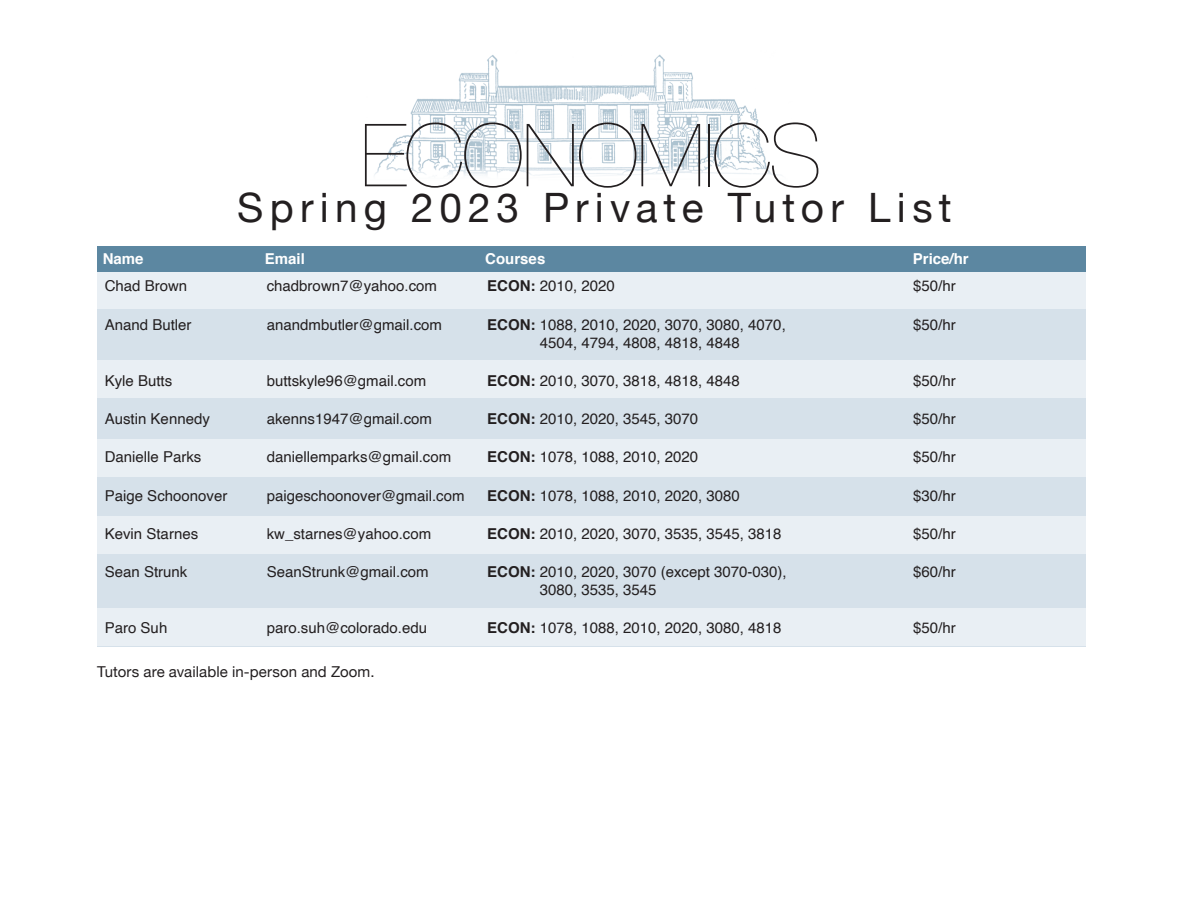
<style>
.page{position:relative;width:1188px;height:918px;background:#fff}
.page>*{position:absolute;margin:0;border:0;box-sizing:border-box;transform-origin:0 0}
.t1{font:200 87.3px "Helvetica Neue";letter-spacing:-.03em;color:#231f20}
.t2{font:40.5px "Helvetica Neue";letter-spacing:.155em;color:#231f20}
.t3{font:15px "Helvetica";color:#231f20}
.t4{font:15px "Helvetica Neue";letter-spacing:.01em;color:#231f20}
.t5{font:700 15px "Helvetica";color:#fff}
.s1{font-weight:700}
</style>
<div class="page">
<div style="left:97px;top:246px;width:988px;height:400px;background:#d6e1ea"></div>
<img style="left:374px;top:54px;width:403px;height:122px">
<div style="left:97px;top:439px;width:988px;height:38px;background:#e9eff4"></div>
<div style="left:97px;top:267px;width:988px;height:42px;background:#e9eff4"></div>
<div style="left:97px;top:360px;width:988px;height:38px;background:#e9eff4"></div>
<div style="left:97px;top:516px;width:988px;height:38px;background:#e9eff4"></div>
<div style="left:97px;top:608px;width:988px;height:38px;background:#e9eff4"></div>
<div style="left:97px;top:246px;width:988px;height:25px;background:#5c87a1"></div>
<p class="t1" style="left:360px;top:88px;width:464px">ECONOMICS</p>
<p class="t2" style="left:237px;top:178px;width:716px">Spring 2023 Private Tutor List</p>
<p class="t5" style="left:103px;top:247px;width:42px">Name</p>
<p class="t5" style="left:265px;top:247px;width:42px">Email</p>
<p class="t5" style="left:485px;top:247px;width:62px">Courses</p>
<p class="t5" style="left:913px;top:247px;width:57px">Price/hr</p>
<p class="t3" style="left:105px;top:275px;width:84px">Chad Brown</p>
<p class="t3" style="left:267px;top:275px;width:172px">chadbrown7@yahoo.com</p>
<p class="t3" style="left:487px;top:275px;width:129px"><span class="s1">ECON:</span> 2010, 2020</p>
<p class="t3" style="left:913px;top:275px;width:44px">$50/hr</p>
<p class="t3" style="left:105px;top:313px;width:88px">Anand Butler</p>
<p class="t3" style="left:267px;top:313px;width:177px">anandmbutler@gmail.com</p>
<p class="t3" style="left:487px;top:313px;width:300px"><span class="s1">ECON:</span> 1088, 2010, 2020, 3070, 3080, 4070,</p>
<p class="t3" style="left:913px;top:313px;width:44px">$50/hr</p>
<p class="t3" style="left:540px;top:331px;width:202px">4504, 4794, 4808, 4818, 4848</p>
<p class="t3" style="left:105px;top:369px;width:69px">Kyle Butts</p>
<p class="t3" style="left:267px;top:369px;width:161px">buttskyle96@gmail.com</p>
<p class="t3" style="left:487px;top:369px;width:254px"><span class="s1">ECON:</span> 2010, 3070, 3818, 4818, 4848</p>
<p class="t3" style="left:913px;top:369px;width:44px">$50/hr</p>
<p class="t3" style="left:105px;top:407px;width:107px">Austin Kennedy</p>
<p class="t3" style="left:267px;top:407px;width:167px">akenns1947@gmail.com</p>
<p class="t3" style="left:487px;top:407px;width:212px"><span class="s1">ECON:</span> 2010, 2020, 3545, 3070</p>
<p class="t3" style="left:913px;top:407px;width:44px">$50/hr</p>
<p class="t3" style="left:105px;top:446px;width:98px">Danielle Parks</p>
<p class="t3" style="left:267px;top:446px;width:186px">daniellemparks@gmail.com</p>
<p class="t3" style="left:487px;top:446px;width:212px"><span class="s1">ECON:</span> 1078, 1088, 2010, 2020</p>
<p class="t3" style="left:913px;top:446px;width:44px">$50/hr</p>
<p class="t3" style="left:105px;top:484px;width:124px">Paige Schoonover</p>
<p class="t3" style="left:267px;top:484px;width:199px">paigeschoonover@gmail.com</p>
<p class="t3" style="left:487px;top:484px;width:254px"><span class="s1">ECON:</span> 1078, 1088, 2010, 2020, 3080</p>
<p class="t3" style="left:913px;top:484px;width:44px">$30/hr</p>
<p class="t3" style="left:105px;top:522px;width:95px">Kevin Starnes</p>
<p class="t3" style="left:267px;top:522px;width:166px">kw_starnes@yahoo.com</p>
<p class="t3" style="left:487px;top:522px;width:296px"><span class="s1">ECON:</span> 2010, 2020, 3070, 3535, 3545, 3818</p>
<p class="t3" style="left:913px;top:522px;width:44px">$50/hr</p>
<p class="t3" style="left:105px;top:560px;width:84px">Sean Strunk</p>
<p class="t3" style="left:267px;top:560px;width:163px">SeanStrunk@gmail.com</p>
<p class="t3" style="left:487px;top:560px;width:301px"><span class="s1">ECON:</span> 2010, 2020, 3070 (except 3070-030),</p>
<p class="t3" style="left:913px;top:560px;width:44px">$60/hr</p>
<p class="t3" style="left:540px;top:578px;width:118px">3080, 3535, 3545</p>
<p class="t3" style="left:105px;top:617px;width:64px">Paro Suh</p>
<p class="t3" style="left:267px;top:617px;width:162px">paro.suh@colorado.edu</p>
<p class="t3" style="left:487px;top:617px;width:296px"><span class="s1">ECON:</span> 1078, 1088, 2010, 2020, 3080, 4818</p>
<p class="t3" style="left:913px;top:617px;width:44px">$50/hr</p>
<p class="t4" style="left:97px;top:661px;width:279px">Tutors are available in-person and Zoom.</p>
</div>
